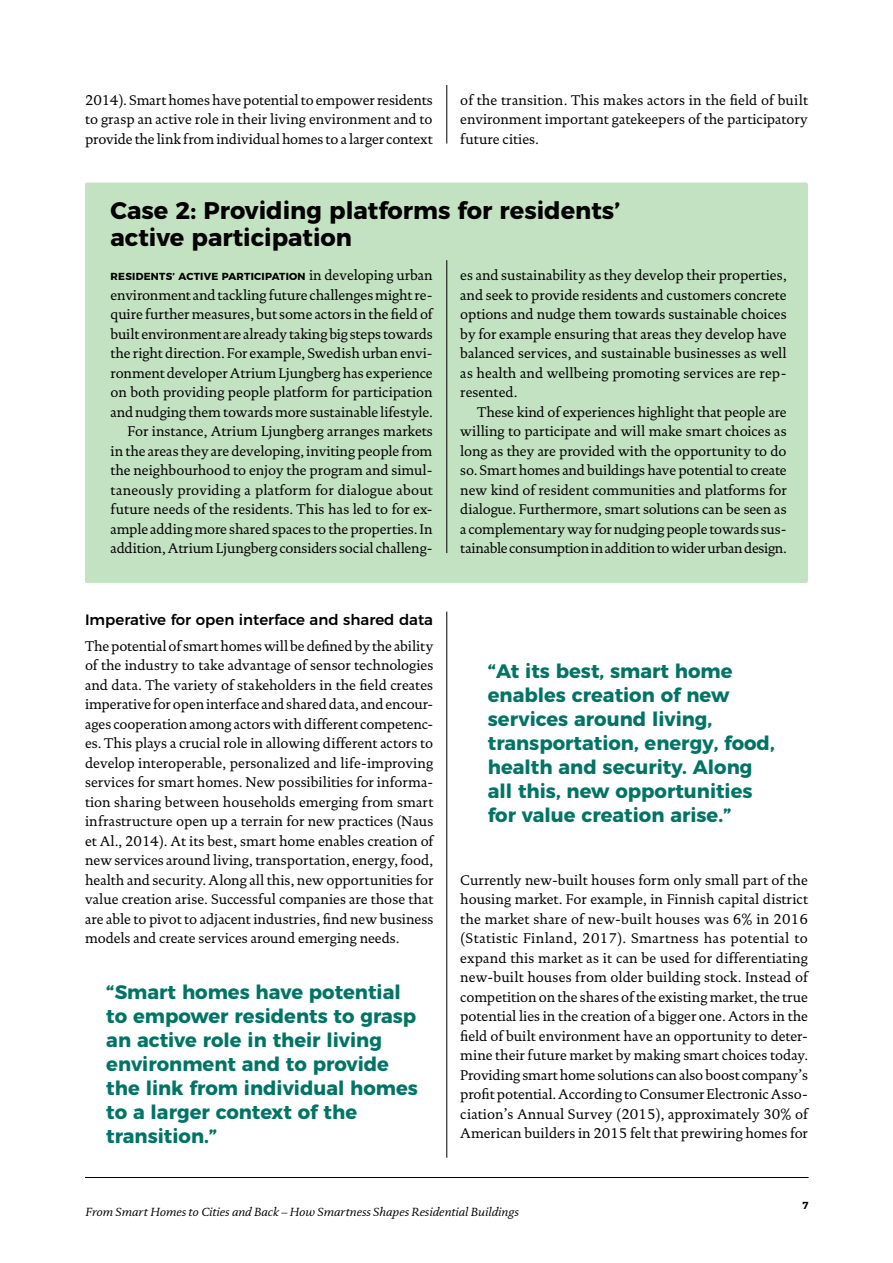
<style>
.page{position:relative;width:893px;height:1263px;background:#fff}
.page>*{position:absolute;margin:0;border:0;box-sizing:border-box;transform-origin:0 0}
.otsikko_16{font:700 24px/27px "Montserrat";color:#000}
.nosto{font:700 19.5px/24px "Montserrat";color:#007465}
.pikkuotsikko-kevyt{font:500 15px "Montserrat";color:#000}
.leipateksti{font:14.25px/19.5px "DTL Documenta T";color:#000;text-align:justify}
.leipateksti-sis{font:14.25px/19.5px "DTL Documenta T";letter-spacing:-.005em;color:#000;text-align:justify}
.t1{font:italic 12px "DTL Documenta T";color:#000}
.leipateksti-2{font:700 10.2px "Montserrat";letter-spacing:.025em;color:#000}
.otsikko_16-2{font:600 10.2px "Montserrat";color:#000}
.s1{font-family:"DTL Documenta T";font-weight:400;font-size:14.25px}
</style>
<div class="page">
<div style="left:85px;top:183px;width:723px;height:400px;background:#c3e2c1;border-radius:2px"></div>
<hr style="left:85px;top:1177px;width:724px;height:1px;background:#000">
<hr style="left:446px;top:85px;width:1px;height:59px;background:#000">
<hr style="left:446px;top:612px;width:1px;height:546px;background:#000">
<hr style="left:446px;top:260px;width:1px;height:293px;background:#000">
<p class="leipateksti-sis" style="left:85px;top:90px;width:349px">2014). Smart homes have potential to empower residents to grasp an active role in their living environment and to provide the link from individual homes to a larger context</p>
<p class="leipateksti-sis" style="left:460px;top:90px;width:349px">of the transition. This makes actors in the field of built environment important gatekeepers of the participatory future cities.</p>
<p class="otsikko_16" style="left:111px;top:195px;width:511px">Case 2: Providing platforms for residents’ active participation</p>
<p class="leipateksti-2" style="left:111px;top:268px;width:324px">RESIDENTS’ ACTIVE PARTICIPATION <span class="s1">in developing urban</span></p>
<p class="leipateksti" style="left:111px;top:285px;width:324px">environment and tackling future challenges might re&shy;quire further measures, but some actors in the field of built environment are already taking big steps towards the right direction. For example, Swedish urban envi&shy;ronment developer Atrium Ljungberg has experience on both providing people platform for participation and nudging them towards more sustainable lifestyle.</p>
<p class="leipateksti-sis" style="left:111px;top:421px;width:324px;text-indent:17px">For instance, Atrium Ljungberg arranges markets in the areas they are developing, inviting people from the neighbourhood to enjoy the program and simul&shy;taneously providing a platform for dialogue about future needs of the residents. This has led to for ex&shy;ample adding more shared spaces to the properties. In addition, Atrium Ljungberg considers social challeng-</p>
<p class="leipateksti-sis" style="left:460px;top:265px;width:328px">es and sustainability as they develop their properties, and seek to provide residents and customers concrete options and nudge them towards sustainable choices by for example ensuring that areas they develop have balanced services, and sustainable businesses as well as health and wellbeing promoting services are rep&shy;resented.</p>
<p class="leipateksti-sis" style="left:460px;top:402px;width:328px;text-indent:17px">These kind of experiences highlight that people are willing to participate and will make smart choices as long as they are provided with the opportunity to do so. Smart homes and buildings have potential to create new kind of resident communities and platforms for dialogue. Furthermore, smart solutions can be seen as a complementary way for nudging people towards sus&shy;tainable consumption in addition to wider urban design.</p>
<p class="pikkuotsikko-kevyt" style="left:85px;top:608px;width:350px">Imperative for open interface and shared data</p>
<p class="leipateksti" style="left:85px;top:636px;width:350px">The potential of smart homes will be defined by the ability of the industry to take advantage of sensor technologies and data. The variety of stakeholders in the field creates imperative for open interface and shared data, and encour&shy;ages cooperation among actors with different competenc&shy;es. This plays a crucial role in allowing different actors to develop interoperable, personalized and life-improving services for smart homes. New possibilities for informa&shy;tion sharing between households emerging from smart infrastructure open up a terrain for new practices (Naus et Al., 2014). At its best, smart home enables creation of new services around living, transportation, energy, food, health and security. Along all this, new opportunities for value creation arise. Successful companies are those that are able to pivot to adjacent industries, find new business models and create services around emerging needs.</p>
<p class="nosto" style="left:106px;top:979px;width:313px">“Smart homes have potential to empower residents to grasp an active role in their living environment and to provide the link from individual homes to a larger context of the transition.”</p>
<p class="nosto" style="left:488px;top:657px;width:288px">“At its best, smart home enables creation of new services around living, transportation, energy, food, health and security. Along all this, new opportunities for value creation arise.”</p>
<p class="leipateksti" style="left:460px;top:870px;width:349px">Currently new-built houses form only small part of the housing market. For example, in Finnish capital district the market share of new-built houses was 6% in 2016 (Statistic Finland, 2017). Smartness has potential to expand this market as it can be used for differentiating new-built houses from older building stock. Instead of competition on the shares of the existing market, the true potential lies in the creation of a bigger one. Actors in the field of built environment have an opportunity to deter&shy;mine their future market by making smart choices today.<br>Providing smart home solutions can also boost company’s profit potential. According to Consumer Electronic Asso&shy;ciation’s Annual Survey (2015), approximately 30% of American builders in 2015 felt that prewiring homes for</p>
<p class="t1" style="left:85px;top:1205px;width:435px">From Smart Homes to Cities and Back – How Smartness Shapes Residential Buildings</p>
<p class="otsikko_16-2" style="left:803px;top:1197px;width:7px">7</p>
</div>
